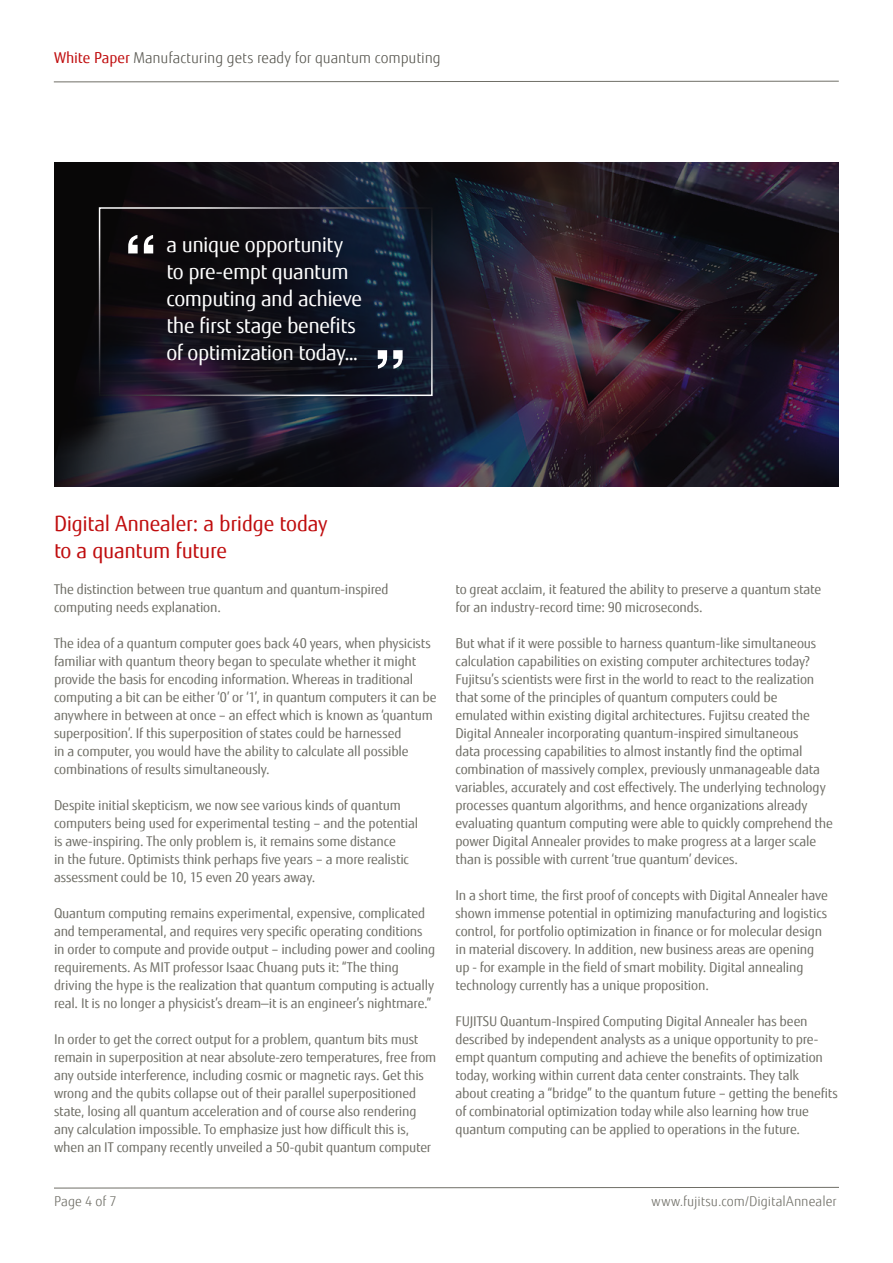
<style>
.page{position:relative;width:893px;height:1263px;background:#fff}
.page>*{position:absolute;margin:0;border:0;box-sizing:border-box;transform-origin:0 0}
.t1{font:700 67.5px "Helvetica";color:#fff}
.t2{font:21px/27px "Fujitsu Sans";letter-spacing:-.02em;color:#fff}
.t3{font:21px/27px "Fujitsu Sans";letter-spacing:-.015em;color:#c00d0e}
.t4{font:300 15px "Fujitsu Sans";color:#57564f}
.t5{font:13.5px/18px "Fujitsu Sans";letter-spacing:-.01em;color:#6f6e66}
.t6{font:300 13.5px "Fujitsu Sans";letter-spacing:.005em;color:#6f6e66}
.s1{font-weight:400;color:#c00d0e}
</style>
<div class="page">
<svg style="left:54px;top:1187px;width:785px;height:2px"></svg>
<svg style="left:53px;top:81px;width:786px;height:1px"></svg>
<svg style="left:54px;top:162px;width:785px;height:324px;background:#1e1925"></svg>
<p class="t4" style="left:54px;top:49px;width:388px"><span class="s1">White Paper</span> Manufacturing gets ready for quantum computing</p>
<h1 class="t1" style="left:124px;top:206px;width:35px">“</h1>
<h2 class="t2" style="left:166px;top:231px;width:197px">a unique opportunity to pre-empt quantum computing and achieve the first stage benefits of optimization today…</h2>
<h1 class="t1" style="left:373px;top:320px;width:35px">”</h1>
<h2 class="t3" style="left:54px;top:510px;width:275px">Digital Annealer: a bridge today to a quantum future</h2>
<p class="t5" style="left:54px;top:580px;width:336px">The distinction between true quantum and quantum-inspired computing needs explanation.</p>
<p class="t5" style="left:54px;top:634px;width:384px">The idea of a quantum computer goes back 40 years, when physicists familiar with quantum theory began to speculate whether it might provide the basis for encoding information. Whereas in traditional computing a bit can be either ‘0’ or ‘1’, in quantum computers it can be anywhere in between at once – an effect which is known as ‘quantum superposition’. If this superposition of states could be harnessed<br>in a computer, you would have the ability to calculate all possible combinations of results simultaneously.</p>
<p class="t5" style="left:54px;top:796px;width:366px">Despite initial skepticism, we now see various kinds of quantum computers being used for experimental testing – and the potential is awe-inspiring. The only problem is, it remains some distance<br>in the future. Optimists think perhaps five years – a more realistic assessment could be 10, 15 even 20 years away.</p>
<p class="t5" style="left:54px;top:904px;width:383px">Quantum computing remains experimental, expensive, complicated and temperamental, and requires very specific operating conditions in order to compute and provide output – including power and cooling requirements. As MIT professor Isaac Chuang puts it: “The thing driving the hype is the realization that quantum computing is actually real. It is no longer a physicist’s dream—it is an engineer’s nightmare.”</p>
<p class="t5" style="left:54px;top:1030px;width:384px">In order to get the correct output for a problem, quantum bits must remain in superposition at near absolute-zero temperatures, free from any outside interference, including cosmic or magnetic rays. Get this wrong and the qubits collapse out of their parallel superpositioned state, losing all quantum acceleration and of course also rendering any calculation impossible. To emphasize just how difficult this is, when an IT company recently unveiled a 50-qubit quantum computer</p>
<p class="t6" style="left:54px;top:1193px;width:64px">Page 4 of 7</p>
<p class="t5" style="left:455px;top:580px;width:367px">to great acclaim, it featured the ability to preserve a quantum state for an industry-record time: 90 microseconds.</p>
<p class="t5" style="left:455px;top:634px;width:379px">But what if it were possible to harness quantum-like simultaneous calculation capabilities on existing computer architectures today?<br>Fujitsu’s scientists were first in the world to react to the realization that some of the principles of quantum computers could be emulated within existing digital architectures. Fujitsu created the Digital Annealer incorporating quantum-inspired simultaneous<br>data processing capabilities to almost instantly find the optimal combination of massively complex, previously unmanageable data variables, accurately and cost effectively. The underlying technology processes quantum algorithms, and hence organizations already evaluating quantum computing were able to quickly comprehend the power Digital Annealer provides to make progress at a larger scale than is possible with current ‘true quantum’ devices.</p>
<p class="t5" style="left:455px;top:886px;width:374px">In a short time, the first proof of concepts with Digital Annealer have shown immense potential in optimizing manufacturing and logistics control, for portfolio optimization in finance or for molecular design in material discovery. In addition, new business areas are opening up - for example in the field of smart mobility. Digital annealing technology currently has a unique proposition.</p>
<p class="t5" style="left:455px;top:1012px;width:384px">FUJITSU Quantum-Inspired Computing Digital Annealer has been described by independent analysts as a unique opportunity to pre&shy;empt quantum computing and achieve the benefits of optimization today, working within current data center constraints. They talk<br>about creating a “bridge” to the quantum future – getting the benefits of combinatorial optimization today while also learning how true quantum computing can be applied to operations in the future.</p>
<p class="t6" style="left:652px;top:1193px;width:186px">www.fujitsu.com/DigitalAnnealer</p>
</div>
